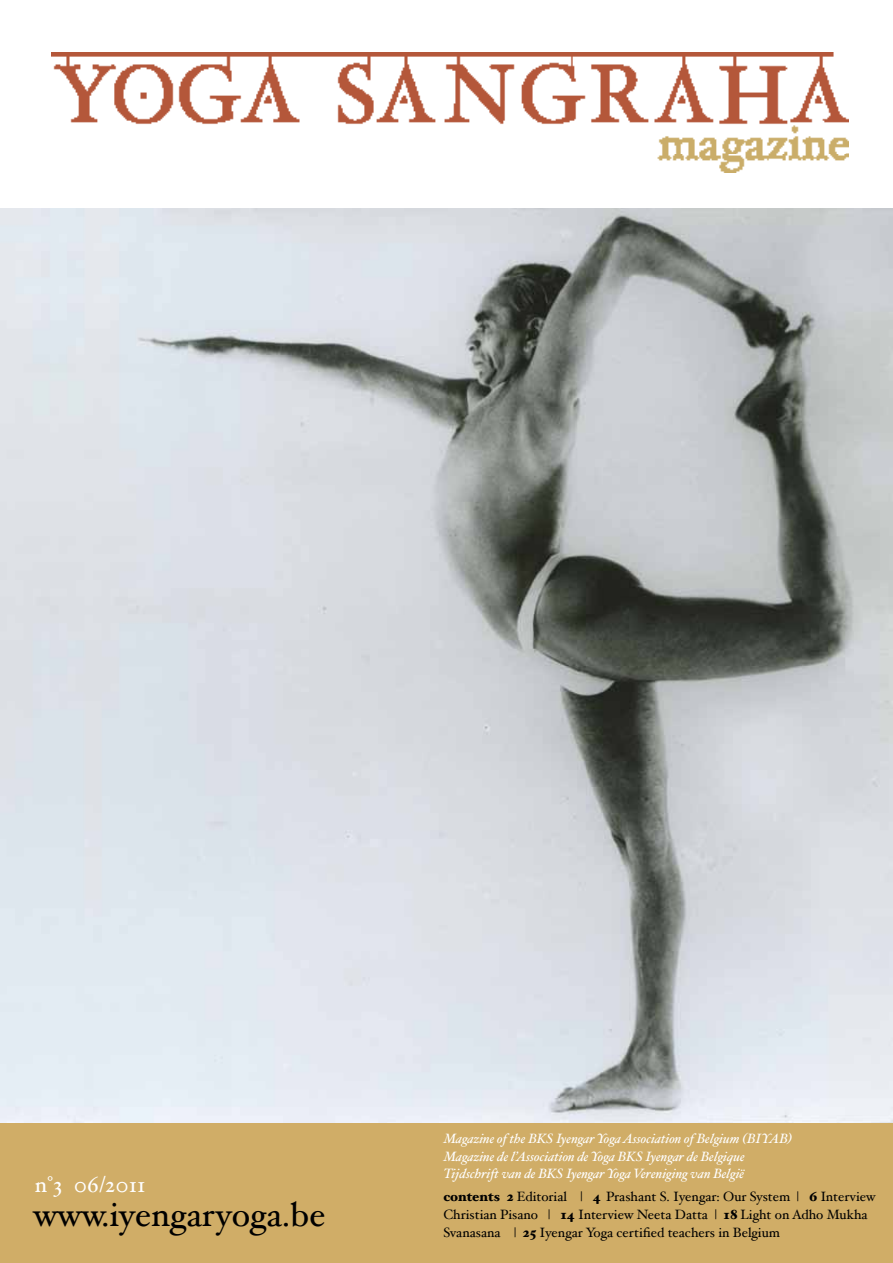
<style>
.page{position:relative;width:893px;height:1263px;background:#fff}
.page>*{position:absolute;margin:0;border:0;box-sizing:border-box;transform-origin:0 0}
.t1{font:34.5px "Hoefler Text";color:#000}
.t2{font:22.5px "Hoefler Text";color:#fff}
.t3{font:13.5px/18px "Hoefler Text";color:#000}
.t4{font:italic 13.5px/18px "Hoefler Text";color:#fff}
.s1{font-weight:900}
</style>
<div class="page">
<div style="left:0;top:1123px;width:893px;height:140px;background:#d0ad67"></div>
<img style="left:51px;top:53px;width:798px;height:120px">
<img style="left:0;top:208px;width:893px;height:915px">
<h2 class="t2" style="left:35px;top:1170px;width:113px">n°3 06/2011</h2>
<h1 class="t1" style="left:33px;top:1194px;width:294px">www.iyengaryoga.be</h1>
<p class="t4" style="left:443px;top:1129px;width:350px">Magazine of the BKS Iyengar Yoga Association of Belgium (BIYAB)<br>Magazine de l’Association de Yoga BKS Iyengar de Belgique<br>Tijdschrift van de BKS Iyengar Yoga Vereniging van België</p>
<p class="t3" style="left:443px;top:1187px;width:434px"><span class="s1">contents 2</span> Editorial | <span class="s1">4</span> Prashant S. Iyengar: Our System | <span class="s1">6</span> Interview<br>Christian Pisano | <span class="s1">14</span> Interview Neeta Datta | <span class="s1">18</span> Light on Adho Mukha</p>
<p class="t3" style="left:443px;top:1223px;width:338px">Svanasana | <span class="s1">25</span> Iyengar Yoga certified teachers in Belgium</p>
</div>
